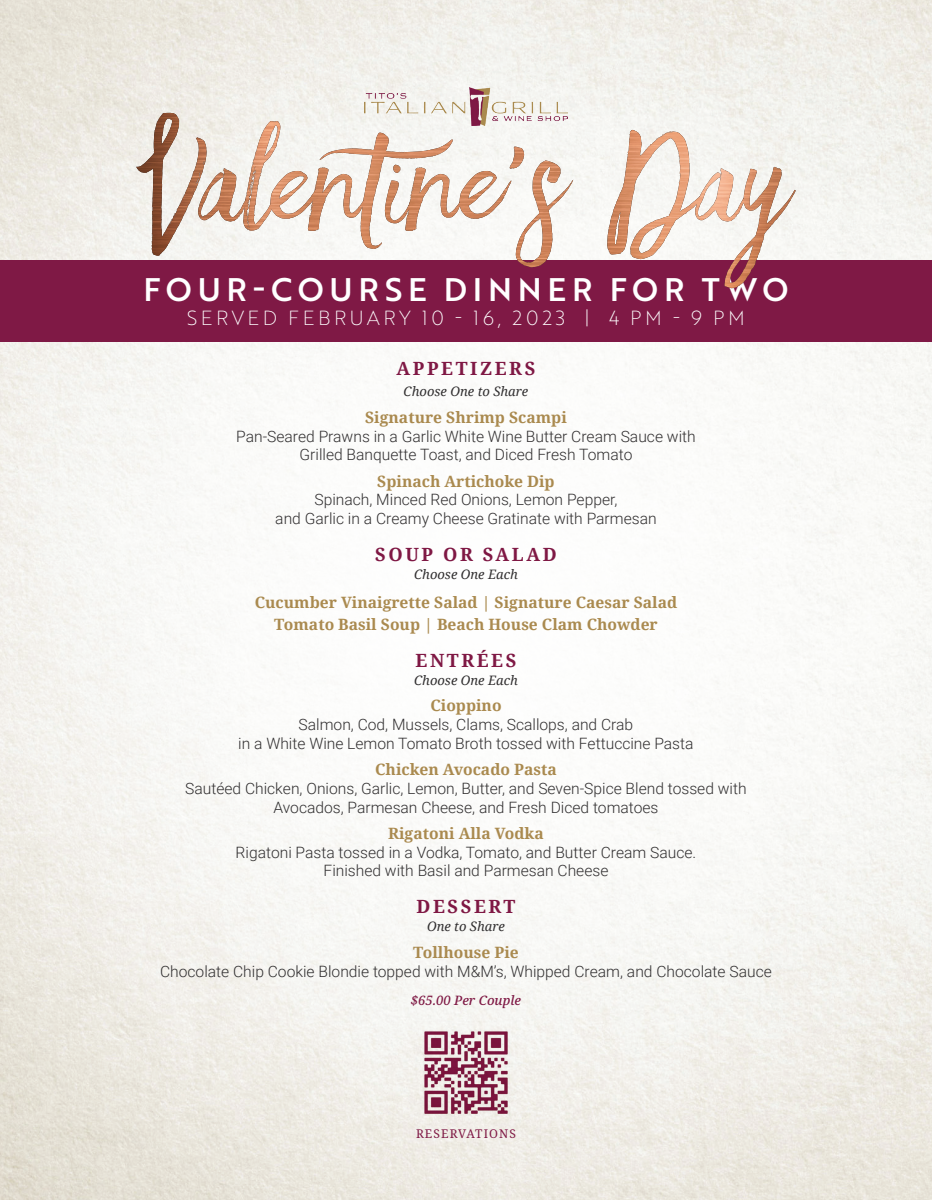
<style>
.page{position:relative;width:932px;height:1200px;background:#fff}
.page>*{position:absolute;margin:0;border:0;box-sizing:border-box;transform-origin:0 0}
.t1{font:31.8px "Brother 1816 Medium";letter-spacing:.18em;color:#fff}
.t2{font:19.8px "Brother 1816 Thin";letter-spacing:.18em;color:#fff}
.list_items{font:700 18.3px "Noto Serif";letter-spacing:.14em;color:#7f1844}
.list_items-2{font:300 15.6px/18.8px "Roboto";color:#312f30;text-align:center}
.list_items-3{font:700 15.6px/21.5px "Noto Serif";color:#aa8a4f;text-align:center}
.list_items-4{font:italic 13.05px "Noto Serif";color:#312f30}
.list_items-5{font:italic 500 13.05px "Noto Serif";color:#7f1945}
.list_items-6{font:12px "Noto Serif";letter-spacing:.09em;color:#7f1945}
</style>
<div class="page">
<img style="left:0;top:0;width:932px;height:1200px">
<img style="left:365px;top:87px;width:202px;height:26px">
<img style="left:415px;top:1021px;width:102px;height:103px">
<div style="left:0;top:261px;width:932px;height:81px;background:#7f1945"></div>
<svg style="left:136px;top:113px;width:660px;height:175px;fill:#f4f4f0"></svg>
<img style="left:136px;top:113px;width:55px;height:143px">
<svg style="left:0;top:0;width:8px;height:6px"></svg>
<svg style="left:0;top:1192px;width:8px;height:8px"></svg>
<svg style="left:924px;top:0;width:8px;height:6px"></svg>
<svg style="left:924px;top:1192px;width:8px;height:8px"></svg>
<p class="t1" style="left:143px;top:266px;width:646px">FOUR-COURSE DINNER FOR TWO</p>
<p class="t2" style="left:187px;top:303px;width:559px">SERVED FEBRUARY 10 - 16, 2023 | 4 PM - 9 PM</p>
<p class="list_items" style="left:397px;top:356px;width:140px">APPETIZERS</p>
<p class="list_items-4" style="left:404px;top:383px;width:126px">Choose One to Share</p>
<p class="list_items-3" style="left:365px;top:406px;width:203px">Signature Shrimp Scampi</p>
<p class="list_items-2" style="left:236px;top:426px;width:461px">Pan-Seared Prawns in a Garlic White Wine Butter Cream Sauce with<br>Grilled Banquette Toast, and Diced Fresh Tomato</p>
<p class="list_items-3" style="left:377px;top:470px;width:179px">Spinach Artichoke Dip</p>
<p class="list_items-2" style="left:275px;top:490px;width:383px">Spinach, Minced Red Onions, Lemon Pepper,<br>and Garlic in a Creamy Cheese Gratinate with Parmesan</p>
<p class="list_items" style="left:375px;top:542px;width:183px">SOUP OR SALAD</p>
<p class="list_items-4" style="left:414px;top:566px;width:105px">Choose One Each</p>
<p class="list_items-3" style="left:255px;top:591px;width:424px">Cucumber Vinaigrette Salad | Signature Caesar Salad<br>Tomato Basil Soup | Beach House Clam Chowder</p>
<p class="list_items" style="left:416px;top:647px;width:102px">ENTRÉES</p>
<p class="list_items-4" style="left:414px;top:671px;width:105px">Choose One Each</p>
<p class="list_items-3" style="left:430px;top:694px;width:73px">Cioppino</p>
<p class="list_items-2" style="left:238px;top:714px;width:457px">Salmon, Cod, Mussels, Clams, Scallops, and Crab<br>in a White Wine Lemon Tomato Broth tossed with Fettuccine Pasta</p>
<p class="list_items-3" style="left:375px;top:758px;width:183px">Chicken Avocado Pasta</p>
<p class="list_items-2" style="left:185px;top:778px;width:563px">Sautéed Chicken, Onions, Garlic, Lemon, Butter, and Seven-Spice Blend tossed with<br>Avocados, Parmesan Cheese, and Fresh Diced tomatoes</p>
<p class="list_items-3" style="left:388px;top:822px;width:157px">Rigatoni Alla Vodka</p>
<p class="list_items-2" style="left:236px;top:842px;width:462px">Rigatoni Pasta tossed in a Vodka, Tomato, and Butter Cream Sauce.<br>Finished with Basil and Parmesan Cheese</p>
<p class="list_items" style="left:417px;top:894px;width:100px">DESSERT</p>
<p class="list_items-4" style="left:427px;top:918px;width:79px">One to Share</p>
<p class="list_items-3" style="left:413px;top:941px;width:107px">Tollhouse Pie</p>
<p class="list_items-2" style="left:160px;top:961px;width:613px">Chocolate Chip Cookie Blondie topped with M&amp;M’s, Whipped Cream, and Chocolate Sauce</p>
<p class="list_items-5" style="left:411px;top:991px;width:112px">$65.00 Per Couple</p>
<p class="list_items-6" style="left:416px;top:1126px;width:101px">RESERVATIONS</p>
</div>
